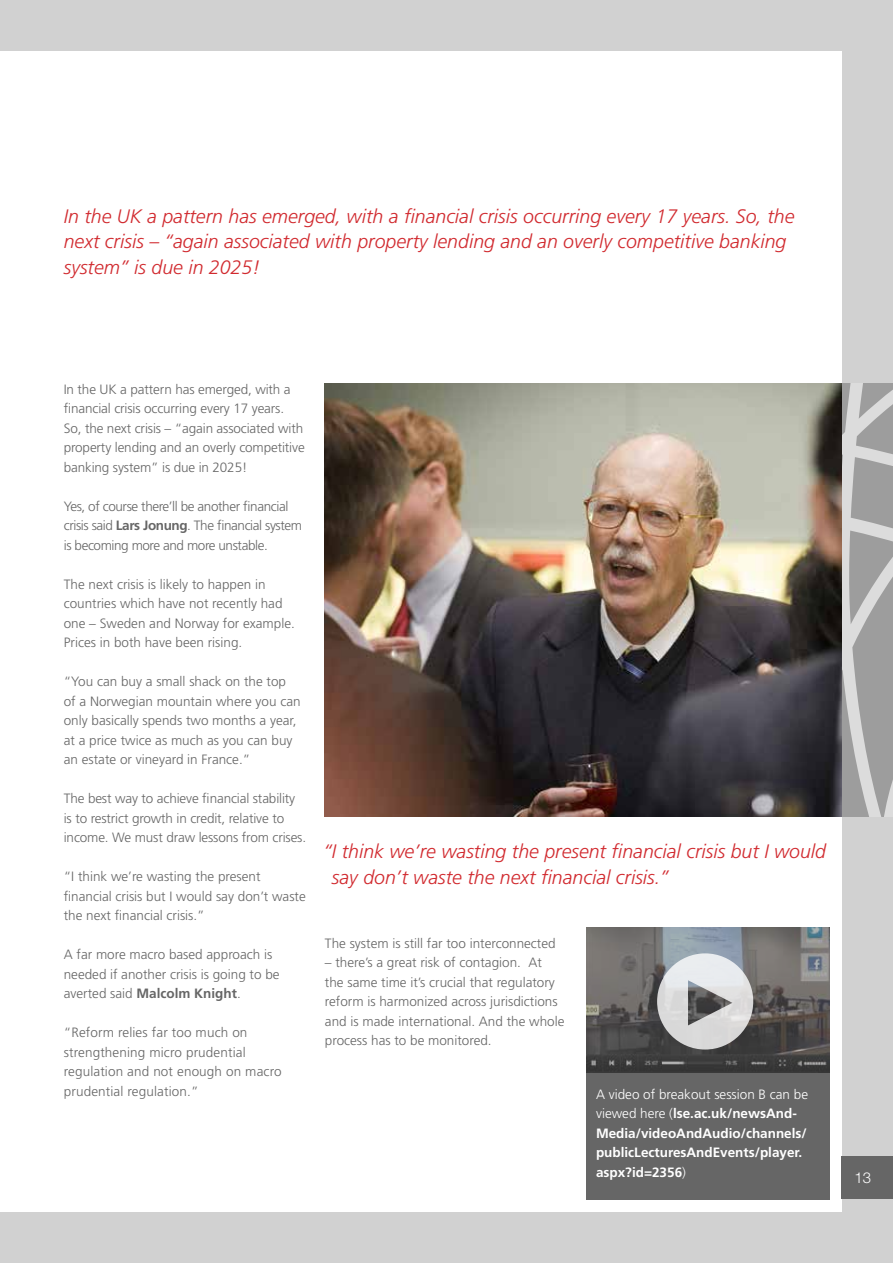
<style>
.page{position:relative;width:893px;height:1263px;background:#d1d1d1}
.page>*{position:absolute;margin:0;border:0;box-sizing:border-box;transform-origin:0 0}
.t1{font:italic 300 19.5px/25.5px "Frutiger LT Pro";color:#d12a2f}
.t2{font:300 15px "Helvetica Neue LT Pro";color:#fff}
.t3{font:300 13.5px/19.5px "Frutiger LT Pro";color:#666}
.t4{font:700 13.5px/19.5px "Frutiger LT Pro";color:#fff}
.t5{font:300 13.5px/19.5px "Frutiger LT Pro";letter-spacing:-.03em;color:#666}
.s1{font-weight:700}
.s2{font-weight:300}
</style>
<div class="page">
<div style="left:0;top:51px;width:842px;height:1161px;background:#fff"></div>
<div style="left:842px;top:1157px;width:51px;height:42px;background:#666"></div>
<div style="left:586px;top:1073px;width:243px;height:126px;background:#666"></div>
<svg style="left:842px;top:383px;width:51px;height:433px"></svg>
<img style="left:325px;top:383px;width:517px;height:433px">
<svg style="left:586px;top:927px;width:243px;height:145px;background:#636262"></svg>
<svg style="left:657px;top:953px;width:96px;height:96px;background:#b5b6b7"></svg>
<h1 class="t1" style="left:64px;top:203px;width:732px">In the UK a pattern has emerged, with a financial crisis occurring every 17 years. So, the next crisis – “again associated with property lending and an overly competitive banking system” is due in 2025!</h1>
<p class="t3" style="left:64px;top:379px;width:242px">In the UK a pattern has emerged, with a financial crisis occurring every 17 years.<br>So, the next crisis – “again associated with property lending and an overly competitive banking system” is due in 2025!</p>
<p class="t5" style="left:64px;top:496px;width:240px">Yes, of course there’ll be another financial crisis said <span class="s1">Lars Jonung</span>. The financial system is becoming more and more unstable.</p>
<p class="t3" style="left:64px;top:574px;width:233px">The next crisis is likely to happen in countries which have not recently had one – Sweden and Norway for example.<br>Prices in both have been rising.</p>
<p class="t3" style="left:64px;top:672px;width:238px">“You can buy a small shack on the top of a Norwegian mountain where you can only basically spends two months a year, at a price twice as much as you can buy an estate or vineyard in France.”</p>
<p class="t3" style="left:64px;top:789px;width:244px">The best way to achieve financial stability is to restrict growth in credit, relative to income. We must draw lessons from crises.</p>
<p class="t3" style="left:64px;top:867px;width:244px">“I think we’re wasting the present financial crisis but I would say don’t waste the next financial crisis.”</p>
<p class="t3" style="left:64px;top:945px;width:217px">A far more macro based approach is needed if another crisis is going to be averted said <span class="s1">Malcolm Knight</span>.</p>
<p class="t3" style="left:64px;top:1023px;width:219px">“Reform relies far too much on strengthening micro prudential regulation and not enough on macro prudential regulation.”</p>
<h1 class="t1" style="left:332px;top:839px;width:496px;text-indent:-9px">“I think we’re wasting the present financial crisis but I would say don’t waste the next financial crisis.”</h1>
<p class="t3" style="left:325px;top:933px;width:232px">The system is still far too interconnected</p>
<p class="t3" style="left:325px;top:953px;width:241px">– there’s a great risk of contagion. At<br>the same time it’s crucial that regulatory reform is harmonized across jurisdictions and is made international. And the whole process has to be monitored.</p>
<p class="t4" style="left:596px;top:1084px;width:214px"><span class="s2">A video of breakout session B can be viewed here (</span>lse.ac.uk/newsAnd-<br>Media/videoAndAudio/channels/ publicLecturesAndEvents/player. aspx?id=2356<span class="s2">)</span></p>
<p class="t2" style="left:854px;top:1169px;width:18px">13</p>
</div>
